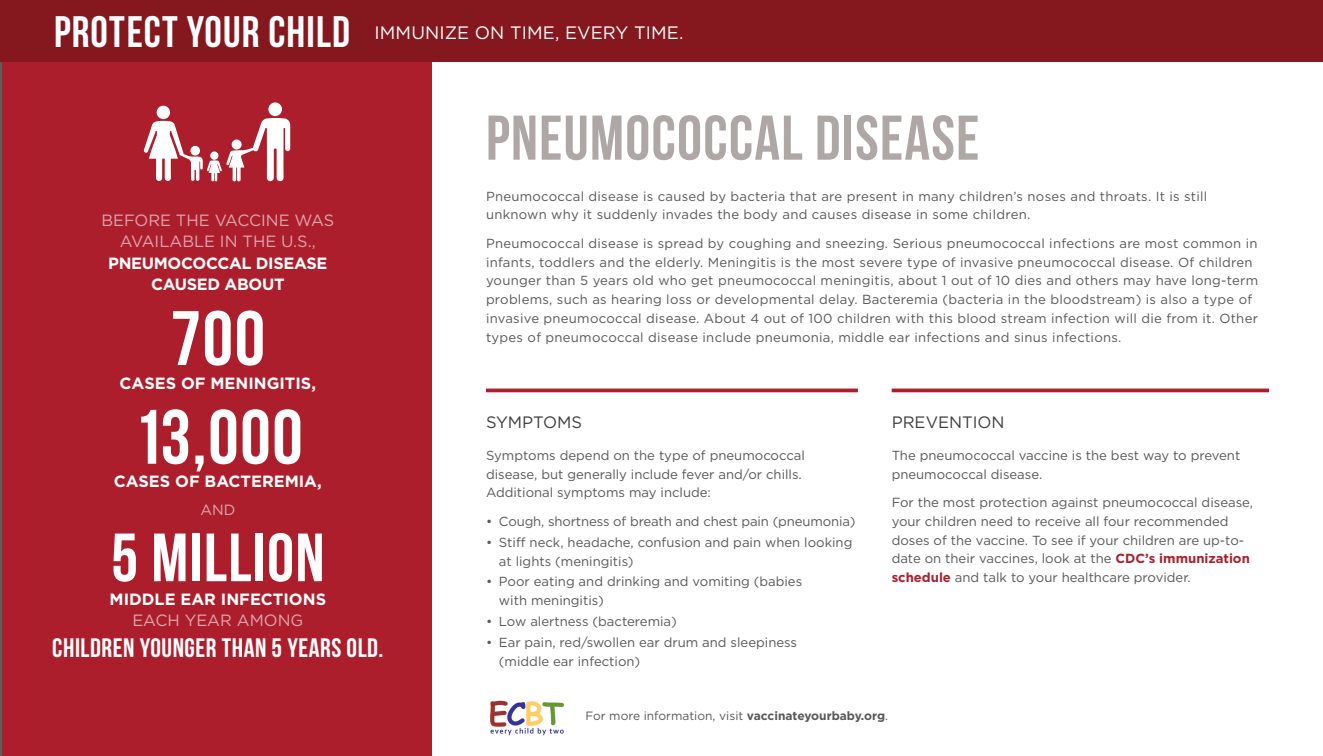
<style>
.page{position:relative;width:1323px;height:756px;background:#fff}
.page>*{position:absolute;margin:0;border:0;box-sizing:border-box;transform-origin:0 0}
.t1{font:76.95px "Bebas Neue";letter-spacing:.02em;color:#fff}
.t2{font:68.1px "Bebas Neue";letter-spacing:.02em;color:#fff}
.t3{font:63px "Bebas Neue";letter-spacing:.02em;color:#aea7a5}
.t4{font:44.1px "Bebas Neue";letter-spacing:.025em;color:#fff}
.t5{font:26.7px "Bebas Neue";letter-spacing:.02em;color:#fff}
.t6{font:18px "Gotham";letter-spacing:.005em;color:#fff}
.subhead{font:16.5px "Gotham";color:#3e3e3f}
.t7{font:16.35px/21.5px "Gotham";color:#e0a4b1;text-align:center}
.t8{font:700 16.35px/21.5px "Gotham";color:#fff;text-align:center}
.t9{font:14.85px "Gotham";color:#e0a4b1}
.body{font:13.2px/18.8px "Gotham";letter-spacing:.02em;color:#57585a}
.body-2{font:13.2px/18.8px "Gotham";color:#57585a}
.body_bullet{font:13.2px/18.8px "Gotham";color:#57585a}
.t10{font:12px "Gotham";color:#57585a}
.s1{font-weight:700;color:#fff}
.s2{font-weight:400;color:#e0a4b1}
.s3{font-weight:700;color:#ad1e2c}
.s4{font-weight:700}
</style>
<div class="page">
<img style="left:490px;top:700px;width:75px;height:35px">
<div style="left:0;top:0;width:432px;height:756px;background:#ad1e2c"></div>
<hr style="left:0;top:0;width:1px;height:756px;background:#5d5d5d">
<div style="left:268px;top:102px;width:14px;height:14px;background:#fff;border-radius:50%"></div>
<div style="left:157px;top:106px;width:13px;height:13px;background:#fff;border-radius:50%"></div>
<svg style="left:144px;top:118px;width:146px;height:63px"></svg>
<div style="left:0;top:0;width:1323px;height:61px;background:#84181e"></div>
<hr style="left:892px;top:389px;width:377px;height:3px;background:#ad1e2c">
<hr style="left:486px;top:389px;width:372px;height:3px;background:#ad1e2c">
<p class="t4" style="left:54px;top:7px;width:297px">PROTECT YOUR CHILD</p>
<p class="t6" style="left:375px;top:22px;width:310px">IMMUNIZE ON TIME, EVERY TIME.</p>
<p class="t7" style="left:101px;top:209px;width:234px">BEFORE THE VACCINE WAS<br>AVAILABLE IN THE U.S.,<br><span class="s1">PNEUMOCOCCAL DISEASE<br>CAUSED ABOUT</span></p>
<p class="t1" style="left:171px;top:296px;width:96px">700</p>
<p class="t8" style="left:120px;top:372px;width:198px">CASES OF MENINGITIS,</p>
<p class="t1" style="left:133px;top:395px;width:171px">13,000</p>
<p class="t8" style="left:114px;top:471px;width:209px">CASES OF BACTEREMIA,</p>
<p class="t9" style="left:200px;top:502px;width:36px">AND</p>
<p class="t2" style="left:111px;top:520px;width:215px">5 MILLION</p>
<p class="t8" style="left:110px;top:588px;width:218px">MIDDLE EAR INFECTIONS<br><span class="s2">EACH YEAR AMONG</span></p>
<p class="t5" style="left:52px;top:633px;width:333px">CHILDREN YOUNGER THAN 5 YEARS OLD.</p>
<p class="t3" style="left:486px;top:103px;width:495px">PNEUMOCOCCAL DISEASE</p>
<p class="body" style="left:486px;top:186px;width:723px">Pneumococcal disease is caused by bacteria that are present in many children’s noses and throats. It is still unknown why it suddenly invades the body and causes disease in some children.</p>
<p class="body" style="left:486px;top:234px;width:774px">Pneumococcal disease is spread by coughing and sneezing. Serious pneumococcal infections are most common in infants, toddlers and the elderly. Meningitis is the most severe type of invasive pneumococcal disease. Of children younger than 5 years old who get pneumococcal meningitis, about 1 out of 10 dies and others may have long-term problems, such as hearing loss or developmental delay. Bacteremia (bacteria in the bloodstream) is also a type of invasive pneumococcal disease. About 4 out of 100 children with this blood stream infection will die from it. Other types of pneumococcal disease include pneumonia, middle ear infections and sinus infections.</p>
<p class="subhead" style="left:486px;top:413px;width:98px">SYMPTOMS</p>
<p class="body-2" style="left:486px;top:446px;width:320px">Symptoms depend on the type of pneumococcal disease, but generally include fever and/or chills.<br>Additional symptoms may include:</p>
<p class="body_bullet" style="left:486px;top:512px;width:371px">• Cough, shortness of breath and chest pain (pneumonia)</p>
<p class="body_bullet" style="left:499px;top:533px;width:355px;text-indent:-13px">• Stiff neck, headache, confusion and pain when looking at lights (meningitis)</p>
<p class="body_bullet" style="left:499px;top:572px;width:305px;text-indent:-13px">• Poor eating and drinking and vomiting (babies with meningitis)</p>
<p class="body_bullet" style="left:486px;top:612px;width:192px">• Low alertness (bacteremia)</p>
<p class="body_bullet" style="left:499px;top:633px;width:300px;text-indent:-13px">• Ear pain, red/swollen ear drum and sleepiness (middle ear infection)</p>
<p class="subhead" style="left:892px;top:413px;width:115px">PREVENTION</p>
<p class="body-2" style="left:892px;top:446px;width:350px">The pneumococcal vaccine is the best way to prevent pneumococcal disease.</p>
<p class="body-2" style="left:892px;top:493px;width:363px">For the most protection against pneumococcal disease, your children need to receive all four recommended doses of the vaccine. To see if your children are up-to&shy;date on their vaccines, look at the <span class="s3">CDC’s immunization schedule</span> and talk to your healthcare provider.</p>
<p class="t10" style="left:585px;top:709px;width:304px">For more information, visit <span class="s4">vaccinateyourbaby.org</span>.</p>
</div>
